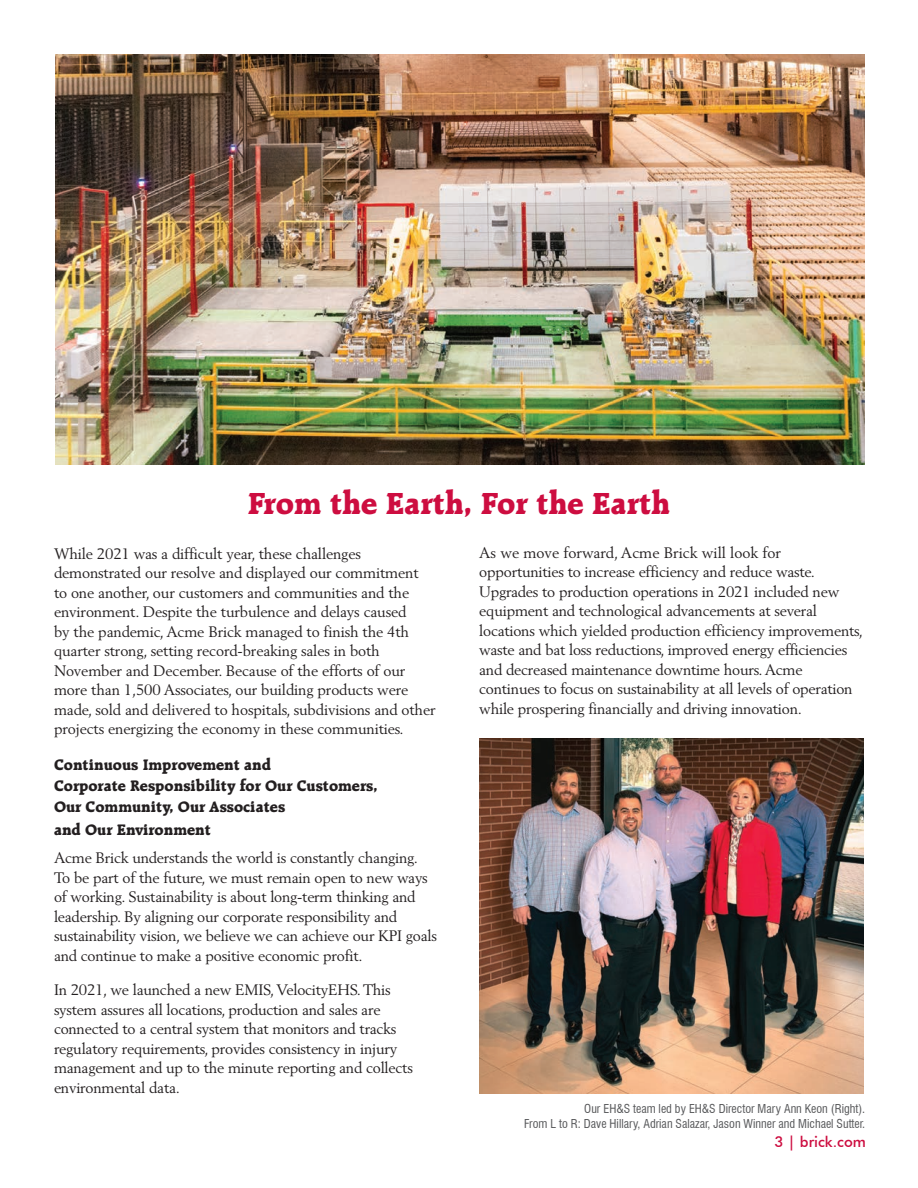
<style>
.page{position:relative;width:918px;height:1188px;background:#fff}
.page>*{position:absolute;margin:0;border:0;box-sizing:border-box;transform-origin:0 0}
.t1{font:800 33px "Raleigh BT";color:#cd0d40}
.t2{font:800 16.5px/21px "Raleigh BT";color:#231f20}
.t3{font:15px/19.5px "Berling";letter-spacing:-.015em;color:#231f20}
.t4{font:500 15px "Futura BT";color:#cd0d40}
.t5{font:condensed 12px/14.4px "Swiss 721 BT";color:#57585a;text-align:right}
</style>
<div class="page">
<img style="left:55px;top:54px;width:809px;height:410px">
<img style="left:479px;top:739px;width:385px;height:354px">
<p class="t1" style="left:248px;top:483px;width:424px">From the Earth, For the Earth</p>
<p class="t3" style="left:54px;top:544px;width:383px">While 2021 was a difficult year, these challenges demonstrated our resolve and displayed our commitment<br>to one another, our customers and communities and the environment. Despite the turbulence and delays caused<br>by the pandemic, Acme Brick managed to finish the 4th quarter strong, setting record-breaking sales in both November and December. Because of the efforts of our more than 1,500 Associates, our building products were made, sold and delivered to hospitals, subdivisions and other projects energizing the economy in these communities.</p>
<p class="t2" style="left:54px;top:754px;width:325px">Continuous Improvement and<br>Corporate Responsibility for Our Customers,<br>Our Community, Our Associates</p>
<p class="t2" style="left:54px;top:818px;width:158px">and Our Environment</p>
<p class="t3" style="left:54px;top:848px;width:385px">Acme Brick understands the world is constantly changing.<br>To be part of the future, we must remain open to new ways of working. Sustainability is about long-term thinking and leadership. By aligning our corporate responsibility and sustainability vision, we believe we can achieve our KPI goals and continue to make a positive economic profit.</p>
<p class="t3" style="left:54px;top:980px;width:360px">In 2021, we launched a new EMIS, VelocityEHS. This system assures all locations, production and sales are connected to a central system that monitors and tracks regulatory requirements, provides consistency in injury management and up to the minute reporting and collects environmental data.</p>
<p class="t3" style="left:479px;top:542px;width:385px">As we move forward, Acme Brick will look for opportunities to increase efficiency and reduce waste.<br>Upgrades to production operations in 2021 included new equipment and technological advancements at several locations which yielded production efficiency improvements, waste and bat loss reductions, improved energy efficiencies and decreased maintenance downtime hours. Acme continues to focus on sustainability at all levels of operation while prospering financially and driving innovation.</p>
<p class="t5" style="left:524px;top:1102px;width:343px">Our EH&amp;S team led by EH&amp;S Director Mary Ann Keon (Right).<br>From L to R: Dave Hillary, Adrian Salazar, Jason Winner and Michael Sutter.</p>
<p class="t4" style="left:774px;top:1132px;width:93px">3 | brick.com</p>
</div>
